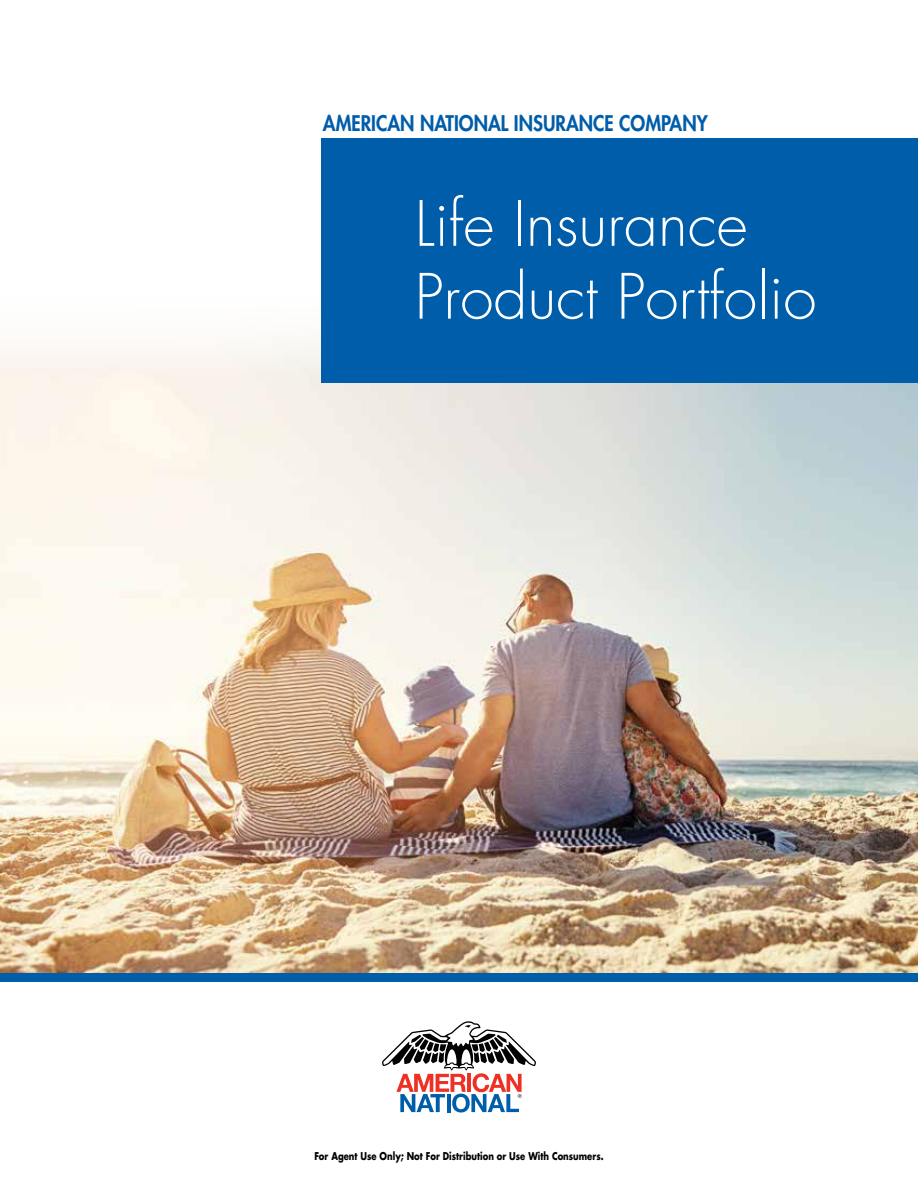
<style>
.page{position:relative;width:918px;height:1188px;background:#fff}
.page>*{position:absolute;margin:0;border:0;box-sizing:border-box;transform-origin:0 0}
.t1{font:300 60.75px/72.9px "Futura";color:#fff}
.t2{font:800 21px "Futura";color:#005daa;scale:.9 1}
.t3{font:700 10.5px "Futura";color:#000;scale:.81 1}
</style>
<div class="page">
<img style="left:0;top:341px;width:918px;height:632px">
<div style="left:321px;top:139px;width:597px;height:244px;background:#005daa"></div>
<div style="left:0;top:973px;width:918px;height:9px;background:#005daa"></div>
<svg style="left:382px;top:1021px;width:154px;height:92px"></svg>
<h2 class="t2" style="left:323px;top:110px;width:429px">AMERICAN NATIONAL INSURANCE COMPANY</h2>
<h1 class="t1" style="left:415px;top:189px;width:403px">Life Insurance<br>Product Portfolio</h1>
<p class="t3" style="left:314px;top:1149px;width:359px">For Agent Use Only; Not For Distribution or Use With Consumers.</p>
</div>
